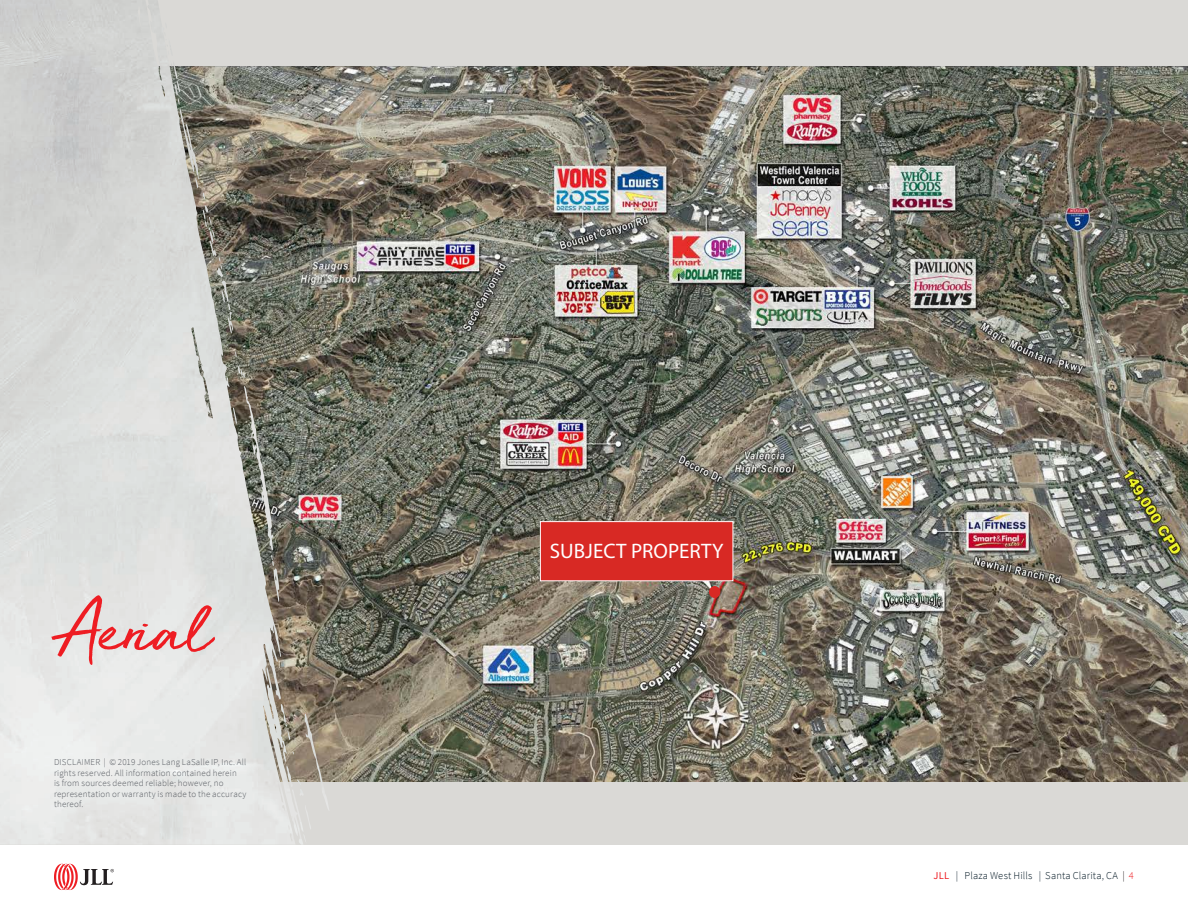
<style>
.page{position:relative;width:1188px;height:918px;background:#fff}
.page>*{position:absolute;margin:0;border:0;box-sizing:border-box;transform-origin:0 0}
.Header_-_Small{font:79.5px "JLL Hand";letter-spacing:-.02em;color:#ee1d23}
.Property_-_Body_Text{font:21px "Myriad Pro";color:#fff}
.t1{font:300 10.5px "Source Sans Pro";letter-spacing:.015em;color:#011622}
.Disclaimer{font:300 9px/10.5px "Source Sans Pro";letter-spacing:.02em;color:#565a60}
.s1{font-weight:400;color:#ee1d23}
.s2{color:#231f20}
.s3{color:#ee1d23}
</style>
<div class="page">
<div style="left:0;top:0;width:1188px;height:844px;background:#dad9d6"></div>
<img style="left:303px;top:67px;width:885px;height:715px">
<div style="left:709px;top:586px;width:11px;height:12px;background:#d82924;border-radius:50%"></div>
<div style="left:540px;top:522px;width:193px;height:59px;background:#d82924"></div>
<div style="left:540px;top:521px;width:193px;height:60px;border:1px solid #fff"></div>
<img style="left:0;top:0;width:303px;height:845px">
<svg style="left:54px;top:864px;width:60px;height:26px"></svg>
<p class="Header_-_Small" style="left:52px;top:572px;width:161px">Aerial</p>
<p class="Disclaimer" style="left:54px;top:757px;width:194px">DISCLAIMER | © 2019 Jones Lang LaSalle IP, Inc. All rights reserved. All information contained herein<br>is from sources deemed reliable; however, no representation or warranty is made to the accuracy thereof.</p>
<p class="Property_-_Body_Text" style="left:550px;top:538px;width:175px">SUBJECT PROPERTY</p>
<p class="t1" style="left:934px;top:869px;width:202px"><span class="s1">JLL</span> | Plaza West Hills | Santa Clarita, CA <span class="s2">|</span> <span class="s3">4</span></p>
</div>
